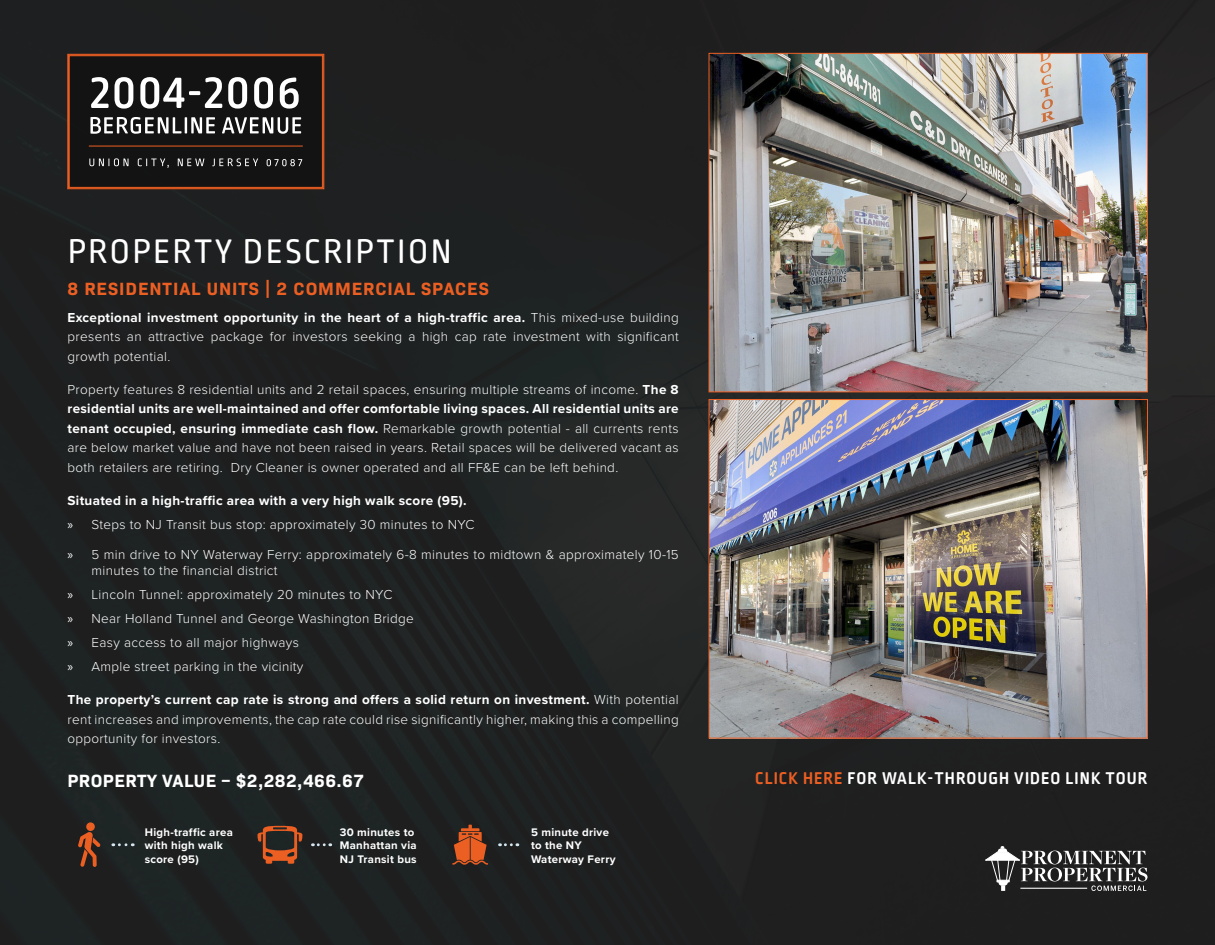
<style>
.page{position:relative;width:1215px;height:945px;background:#1e2021}
.page>*{position:absolute;margin:0;border:0;box-sizing:border-box;transform-origin:0 0}
.t1{font:36px "Ropa Soft Pro";letter-spacing:.06em;color:#fff}
.Subheader{font:700 18px "Ropa Soft Pro";letter-spacing:.06em;color:#fff}
.Subheader-2{font:700 18px "Bio Sans";letter-spacing:.05em;color:#ec5f23}
.Subheader-3{font:700 18px "Bio Sans";letter-spacing:.025em;color:#fff}
.Body{font:300 13.5px/19.5px "Proxima Nova";letter-spacing:.025em;color:#fff;text-align:justify}
.Body-2{font:700 13.5px "Proxima Nova";letter-spacing:.025em;color:#fff}
.TBL_Body{font:700 11.4px/13.6px "Proxima Nova";letter-spacing:.025em;color:#fff}
.s1{font-weight:700}
.s2{font-family:"Myriad Pro";font-weight:400}
.s3{color:#ec5f23}
</style>
<div class="page">
<svg style="left:985px;top:846px;width:162px;height:45px"></svg>
<hr style="left:1021px;top:888px;width:66px;height:1px;background:#fff">
<img style="left:711px;top:401px;width:435px;height:335px">
<div style="left:709px;top:399px;width:439px;height:339px;border:1px solid #ec5f23"></div>
<svg style="left:67px;top:54px;width:257px;height:135px"></svg>
<svg style="left:113px;top:843px;width:20px;height:3px"></svg>
<svg style="left:312px;top:843px;width:19px;height:3px"></svg>
<svg style="left:500px;top:843px;width:18px;height:3px"></svg>
<img style="left:711px;top:55px;width:435px;height:335px">
<div style="left:709px;top:53px;width:439px;height:339px;border:1px solid #ec5f23"></div>
<svg style="left:258px;top:826px;width:44px;height:38px"></svg>
<div style="left:86px;top:822px;width:9px;height:9px;background:#ec5f23;border-radius:50%"></div>
<svg style="left:78px;top:832px;width:23px;height:35px"></svg>
<svg style="left:452px;top:825px;width:36px;height:40px"></svg>
<p class="t1" style="left:68px;top:231px;width:385px">PROPERTY DESCRIPTION</p>
<p class="Subheader-2" style="left:68px;top:275px;width:423px">8 RESIDENTIAL UNITS | 2 COMMERCIAL SPACES</p>
<p class="Body" style="left:68px;top:307px;width:613px"><span class="s1">Exceptional investment opportunity in the heart of a high-traffic area.</span> This mixed-use building presents an attractive package for investors seeking a high cap rate investment with significant growth potential.</p>
<p class="Body" style="left:68px;top:379px;width:613px">Property features 8 residential units and 2 retail spaces, ensuring multiple streams of income. <span class="s1">The 8 residential units are well-maintained and offer comfortable living spaces. All residential units are tenant occupied, ensuring immediate cash flow.</span> Remarkable growth potential - all currents rents are below market value and have not been raised in years. Retail spaces will be delivered vacant as both retailers are retiring. Dry Cleaner is owner operated and all FF&amp;E can be left behind.</p>
<p class="Body-2" style="left:68px;top:490px;width:401px">Situated in a high-traffic area with a very high walk score (95).</p>
<p class="Body" style="left:68px;top:514px;width:409px"><span class="s2">»</span> Steps to NJ Transit bus stop: approximately 30 minutes to NYC</p>
<p class="Body" style="left:92px;top:545px;width:589px;line-height:16.5px;text-indent:-24px"><span class="s2">»</span> 5 min drive to NY Waterway Ferry: approximately 6-8 minutes to midtown &amp; approximately 10-15 minutes to the financial district</p>
<p class="Body" style="left:68px;top:584px;width:326px"><span class="s2">»</span> Lincoln Tunnel: approximately 20 minutes to NYC</p>
<p class="Body" style="left:68px;top:608px;width:348px"><span class="s2">»</span> Near Holland Tunnel and George Washington Bridge</p>
<p class="Body" style="left:68px;top:632px;width:233px"><span class="s2">»</span> Easy access to all major highways</p>
<p class="Body" style="left:68px;top:656px;width:237px"><span class="s2">»</span> Ample street parking in the vicinity</p>
<p class="Body" style="left:68px;top:689px;width:613px"><span class="s1">The property’s current cap rate is strong and offers a solid return on investment.</span> With potential rent increases and improvements, the cap rate could rise significantly higher, making this a compelling opportunity for investors.</p>
<p class="Subheader-3" style="left:68px;top:767px;width:298px">PROPERTY VALUE – $2,282,466.67</p>
<p class="TBL_Body" style="left:145px;top:825px;width:90px">High-traffic area with high walk score (95)</p>
<p class="TBL_Body" style="left:340px;top:825px;width:78px">30 minutes to<br>Manhattan via<br>NJ Transit bus</p>
<p class="TBL_Body" style="left:531px;top:825px;width:86px">5 minute drive to the NY<br>Waterway Ferry</p>
<p class="Subheader" style="left:755px;top:768px;width:394px"><span class="s3">CLICK HERE</span> FOR WALK-THROUGH VIDEO LINK TOUR</p>
</div>
